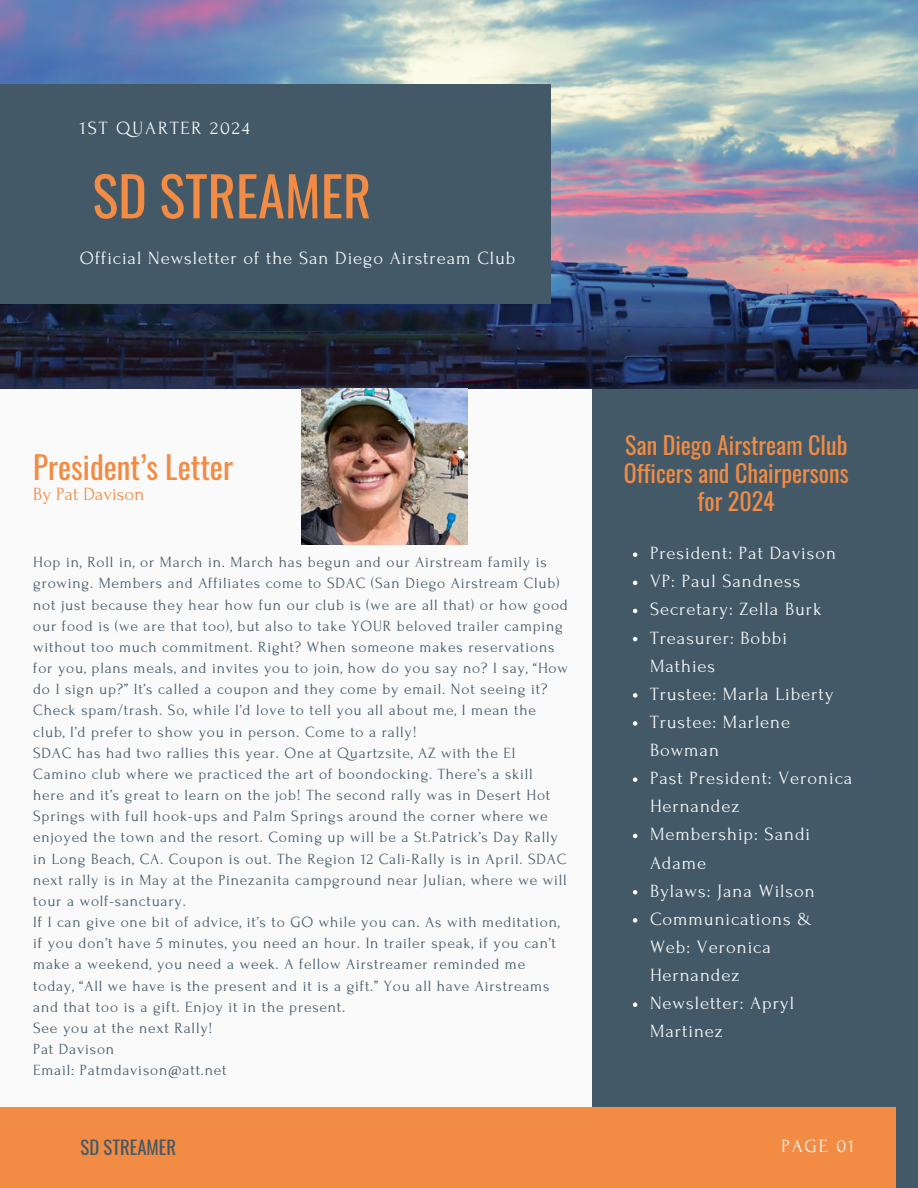
<style>
.page{position:relative;width:918px;height:1188px;background:#fafafa}
.page>*{position:absolute;margin:0;border:0;box-sizing:border-box;transform-origin:0 0}
.t1{font:54.45px "Oswald";color:#f28b43}
.t2{font:31.2px "Oswald";color:#f28b43}
.t3{font:24px/28.2px "Oswald";color:#f28b43;text-align:center}
.t4{font:18.75px/28.2px "Forum";letter-spacing:.05em;color:#fafafa}
.t5{font:18.75px "Forum";color:#f28b43}
.t6{font:18.6px "Forum";letter-spacing:.05em;color:#fafafa}
.t7{font:18.6px "Forum";letter-spacing:.1em;color:#fafafa}
.t8{font:18.6px "Oswald";color:#435967}
.t9{font:15.6px/21.1px "Forum";letter-spacing:.05em;color:#435967}
</style>
<div class="page">
<div style="left:593px;top:342px;width:325px;height:846px;background:#435967"></div>
<img style="left:0;top:0;width:918px;height:389px">
<div style="left:0;top:84px;width:550px;height:219px;background:#435967"></div>
<div style="left:0;top:1107px;width:895px;height:81px;background:#f28b43"></div>
<img style="left:301px;top:388px;width:167px;height:157px">
<svg style="left:633px;top:552px;width:4px;height:5px"></svg>
<svg style="left:633px;top:581px;width:4px;height:4px"></svg>
<svg style="left:633px;top:609px;width:4px;height:4px"></svg>
<svg style="left:633px;top:637px;width:4px;height:4px"></svg>
<svg style="left:633px;top:693px;width:4px;height:5px"></svg>
<svg style="left:633px;top:721px;width:4px;height:5px"></svg>
<svg style="left:633px;top:777px;width:4px;height:5px"></svg>
<svg style="left:633px;top:834px;width:4px;height:4px"></svg>
<svg style="left:633px;top:890px;width:4px;height:4px"></svg>
<svg style="left:633px;top:918px;width:4px;height:5px"></svg>
<svg style="left:633px;top:1002px;width:4px;height:5px"></svg>
<p class="t7" style="left:80px;top:118px;width:171px">1ST QUARTER 2024</p>
<p class="t1" style="left:92px;top:153px;width:280px">SD STREAMER</p>
<p class="t6" style="left:80px;top:248px;width:437px">Official Newsletter of the San Diego Airstream Club</p>
<h1 class="t2" style="left:33px;top:443px;width:201px">President’s Letter</h1>
<h1 class="t5" style="left:33px;top:484px;width:113px">By Pat Davison</h1>
<h5 class="t9" style="left:33px;top:552px;width:536px">Hop in, Roll in, or March in. March has begun and our Airstream family is growing. Members and Affiliates come to SDAC (San Diego Airstream Club) not just because they hear how fun our club is (we are all that) or how good our food is (we are that too), but also to take YOUR beloved trailer camping without too much commitment. Right? When someone makes reservations for you, plans meals, and invites you to join, how do you say no? I say, “How do I sign up?” It’s called a coupon and they come by email. Not seeing it?<br>Check spam/trash. So, while I’d love to tell you all about me, I mean the club, I’d prefer to show you in person. Come to a rally!</h5>
<h3 class="t9" style="left:33px;top:742px;width:535px">SDAC has had two rallies this year. One at Quartzsite, AZ with the El Camino club where we practiced the art of boondocking. There’s a skill here and it’s great to learn on the job! The second rally was in Desert Hot Springs with full hook-ups and Palm Springs around the corner where we enjoyed the town and the resort. Coming up will be a St.Patrick’s Day Rally in Long Beach, CA. Coupon is out. The Region 12 Cali-Rally is in April. SDAC next rally is in May at the Pinezanita campground near Julian, where we will tour a wolf-sanctuary.</h3>
<p class="t9" style="left:33px;top:912px;width:528px">If I can give one bit of advice, it’s to GO while you can. As with meditation, if you don’t have 5 minutes, you need an hour. In trailer speak, if you can’t make a weekend, you need a week. A fellow Airstreamer reminded me today, “All we have is the present and it is a gift.” You all have Airstreams and that too is a gift. Enjoy it in the present.</p>
<p class="t9" style="left:33px;top:1018px;width:181px">See you at the next Rally!</p>
<p class="t9" style="left:33px;top:1039px;width:83px">Pat Davison</p>
<p class="t9" style="left:33px;top:1060px;width:195px">Email: Patmdavison@att.net</p>
<p class="t3" style="left:624px;top:430px;width:226px">San Diego Airstream Club<br>Officers and Chairpersons for 2024</p>
<p class="t4" style="left:650px;top:539px;width:188px">President: Pat Davison</p>
<p class="t4" style="left:650px;top:568px;width:152px">VP: Paul Sandness</p>
<p class="t4" style="left:650px;top:596px;width:173px">Secretary: Zella Burk</p>
<p class="t4" style="left:650px;top:624px;width:139px">Treasurer: Bobbi<br>Mathies</p>
<h2 class="t4" style="left:650px;top:680px;width:185px">Trustee: Marla Liberty</h2>
<p class="t4" style="left:650px;top:708px;width:142px">Trustee: Marlene<br>Bowman</p>
<p class="t4" style="left:650px;top:764px;width:204px">Past President: Veronica<br>Hernandez</p>
<p class="t4" style="left:650px;top:821px;width:162px">Membership: Sandi<br>Adame</p>
<p class="t4" style="left:650px;top:877px;width:166px">Bylaws: Jana Wilson</p>
<p class="t4" style="left:650px;top:905px;width:163px">Communications &amp;<br>Web: Veronica<br>Hernandez</p>
<p class="t4" style="left:650px;top:989px;width:146px">Newsletter: Apryl<br>Martinez</p>
<h4 class="t8" style="left:81px;top:1133px;width:97px">SD STREAMER</h4>
<h4 class="t6" style="left:781px;top:1136px;width:74px">PAGE 01</h4>
</div>
